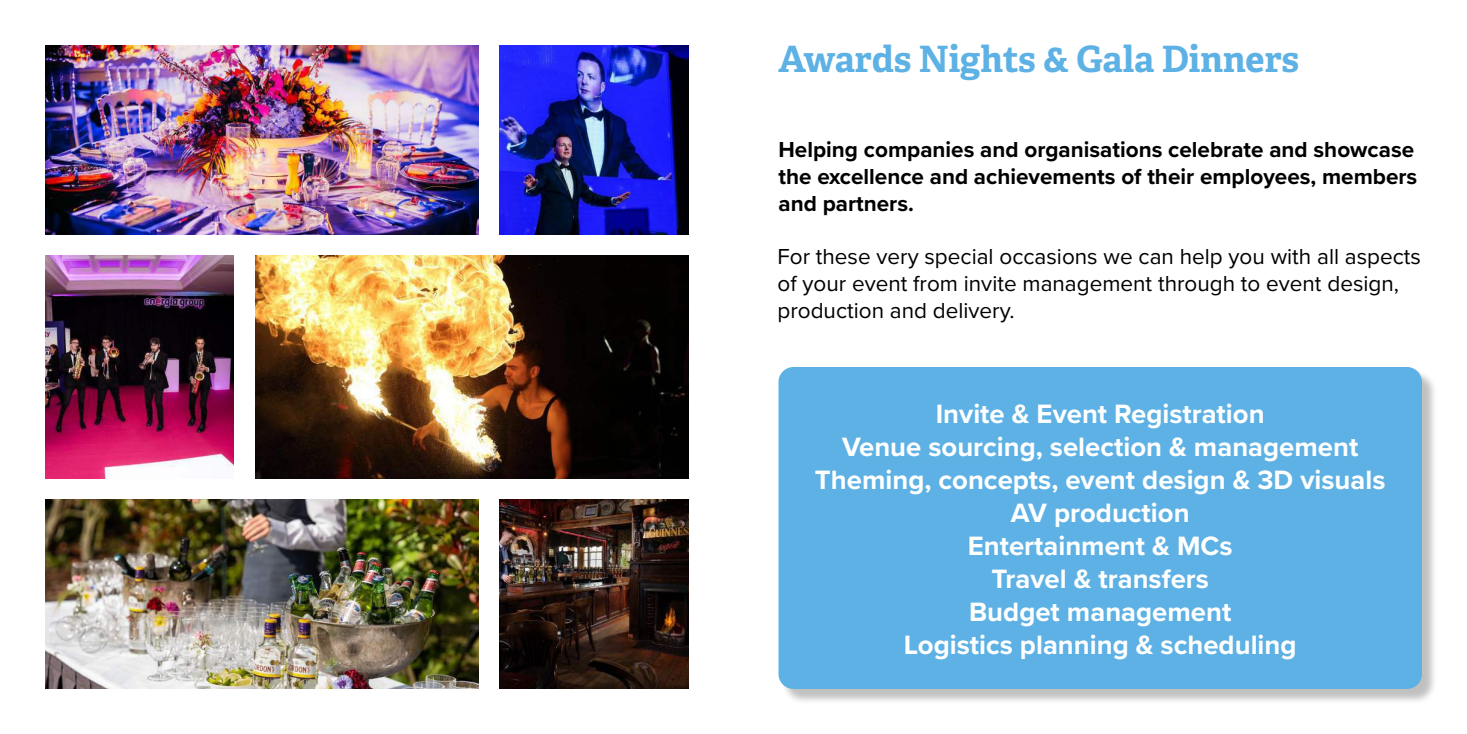
<style>
.page{position:relative;width:1467px;height:734px;background:#fff}
.page>*{position:absolute;margin:0;border:0;box-sizing:border-box;transform-origin:0 0}
.t1{font:700 36.25px "Adelle";color:#5db1e4}
.t2{font:700 27.5px/33px "Proxima Nova";color:#fff;text-align:center}
.t3{font:22.5px/27px "Proxima Nova";color:#000}
.t4{font:700 22.5px/27px "Proxima Nova";color:#000}
</style>
<div class="page">
<div style="left:780px;top:369px;width:658px;height:335px;background:#000;opacity:.25"></div>
<div style="left:778px;top:367px;width:644px;height:321px;background:#5db1e4;border-radius:15px"></div>
<img style="left:45px;top:45px;width:433px;height:189px">
<img style="left:45px;top:255px;width:189px;height:223px">
<img style="left:500px;top:45px;width:188px;height:189px">
<img style="left:255px;top:255px;width:433px;height:223px">
<img style="left:500px;top:500px;width:188px;height:188px">
<img style="left:45px;top:500px;width:433px;height:188px">
<h1 class="t1" style="left:778px;top:44px;width:522px">Awards Nights &amp; Gala Dinners</h1>
<p class="t4" style="left:778px;top:137px;width:640px">Helping companies and organisations celebrate and showcase the excellence and achievements of their employees, members and partners.</p>
<p class="t3" style="left:777px;top:244px;width:645px">For these very special occasions we can help you with all aspects of your event from invite management through to event design, production and delivery.</p>
<p class="t2" style="left:815px;top:399px;width:572px">Invite &amp; Event Registration<br>Venue sourcing, selection &amp; management<br>Theming, concepts, event design &amp; 3D visuals<br>AV production<br>Entertainment &amp; MCs<br>Travel &amp; transfers<br>Budget management<br>Logistics planning &amp; scheduling</p>
</div>
